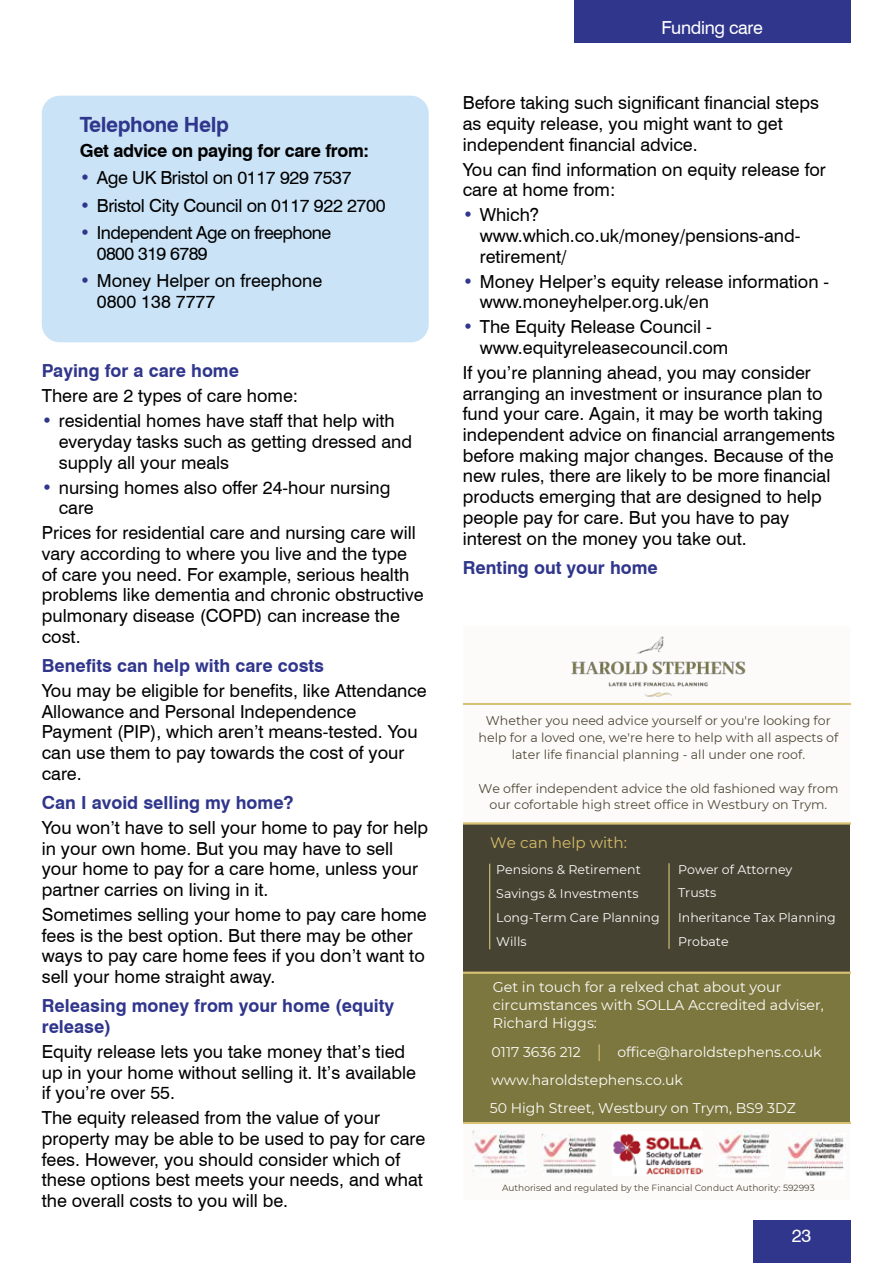
<style>
.page{position:relative;width:893px;height:1263px;background:#fff}
.page>*{position:absolute;margin:0;border:0;box-sizing:border-box;transform-origin:0 0}
.t1{font:700 21px "Swiss 721 BT";letter-spacing:-.02em;color:#30368c}
.t2{font:18px/20.7px "Swiss 721 BT";color:#000}
.t3{font:700 18px/20.7px "Swiss 721 BT";color:#30368c}
.t4{font:18px "Swiss 721 BT";letter-spacing:-.02em;color:#000}
.t5{font:18px/21px "Swiss 721 BT";letter-spacing:-.03em;color:#000}
.t6{font:700 18px "Swiss 721 BT";letter-spacing:-.02em;color:#000}
.t7{font:18px "Swiss 721 BT";letter-spacing:-.02em;color:#fff}
.t8{font:15.15px "Montserrat";color:#d5bc66}
.t9{font:14.25px/18px "Montserrat";color:#fefcfa}
.t10{font:14.1px/27.6px "Montserrat";color:#fefcfa}
.t11{font:12.6px/16.8px "Montserrat";color:#4f4735;text-align:center}
.t12{font:12.6px/24px "Montserrat";color:#fefcfa}
.t13{font:9px "Montserrat";color:#4f4735}
.s1{color:#30368c}
</style>
<div class="page">
<div style="left:574px;top:0;width:276px;height:43px;background:#30368c"></div>
<div style="left:753px;top:1220px;width:97px;height:43px;background:#30368c"></div>
<div style="left:42px;top:96px;width:387px;height:246px;background:#cae3f7;border-radius:18px"></div>
<div style="left:463px;top:626px;width:387px;height:574px;background:#fcfbfa"></div>
<img style="left:571px;top:636px;width:175px;height:61px">
<hr style="left:463px;top:703px;width:387px;height:2px;background:#d6c175">
<div style="left:463px;top:823px;width:387px;height:149px;background:#474333"></div>
<hr style="left:668px;top:863px;width:2px;height:86px;background:#d6c175">
<hr style="left:489px;top:864px;width:1px;height:85px;background:#d6c175">
<hr style="left:463px;top:1122px;width:387px;height:2px;background:#d6c175">
<div style="left:463px;top:972px;width:387px;height:149px;background:#7c773f"></div>
<hr style="left:463px;top:971px;width:387px;height:3px;background:#d6c175">
<img style="left:613px;top:1133px;width:89px;height:42px">
<img style="left:542px;top:1133px;width:55px;height:43px">
<img style="left:472px;top:1131px;width:54px;height:43px">
<hr style="left:463px;top:822px;width:387px;height:3px;background:#d6c175">
<svg style="left:599px;top:1044px;width:1px;height:17px"></svg>
<img style="left:785px;top:1133px;width:59px;height:43px">
<img style="left:716px;top:1131px;width:54px;height:43px">
<p class="t1" style="left:80px;top:111px;width:151px">Telephone Help</p>
<p class="t6" style="left:80px;top:139px;width:291px">Get advice on paying for care from:</p>
<p class="t4" style="left:80px;top:167px;width:273px"><span class="s1">•</span> Age UK Bristol on 0117 929 7537</p>
<p class="t4" style="left:80px;top:194px;width:307px"><span class="s1">•</span> Bristol City Council on 0117 922 2700</p>
<p class="t5" style="left:97px;top:222px;width:236px;text-indent:-17px"><span class="s1">•</span> Independent Age on freephone<br>0800 319 6789</p>
<p class="t2" style="left:97px;top:270px;width:227px;text-indent:-17px"><span class="s1">•</span> Money Helper on freephone<br>0800 138 7777</p>
<p class="t3" style="left:42px;top:360px;width:199px">Paying for a care home</p>
<p class="t2" style="left:42px;top:385px;width:258px">There are 2 types of care home:</p>
<p class="t2" style="left:59px;top:410px;width:355px;text-indent:-17px"><span class="s1">•</span> residential homes have staff that help with everyday tasks such as getting dressed and supply all your meals</p>
<p class="t2" style="left:59px;top:477px;width:333px;text-indent:-17px"><span class="s1">•</span> nursing homes also offer 24-hour nursing care</p>
<p class="t2" style="left:42px;top:522px;width:383px">Prices for residential care and nursing care will vary according to where you live and the type of care you need. For example, serious health problems like dementia and chronic obstructive pulmonary disease (COPD) can increase the cost.</p>
<p class="t3" style="left:42px;top:655px;width:284px">Benefits can help with care costs</p>
<p class="t2" style="left:42px;top:680px;width:386px">You may be eligible for benefits, like Attendance Allowance and Personal Independence Payment (PIP), which aren’t means-tested. You can use them to pay towards the cost of your care.</p>
<p class="t3" style="left:42px;top:792px;width:253px">Can I avoid selling my home?</p>
<p class="t2" style="left:42px;top:817px;width:388px">You won’t have to sell your home to pay for help in your own home. But you may have to sell your home to pay for a care home, unless your partner carries on living in it.</p>
<p class="t2" style="left:42px;top:904px;width:386px">Sometimes selling your home to pay care home fees is the best option. But there may be other ways to pay care home fees if you don’t want to sell your home straight away.</p>
<p class="t3" style="left:42px;top:995px;width:354px">Releasing money from your home (equity release)</p>
<p class="t2" style="left:42px;top:1041px;width:376px">Equity release lets you take money that’s tied up in your home without selling it. It’s available if you’re over 55.</p>
<p class="t2" style="left:42px;top:1107px;width:385px">The equity released from the value of your property may be able to be used to pay for care fees. However, you should consider which of these options best meets your needs, and what the overall costs to you will be.</p>
<p class="t7" style="left:662px;top:17px;width:103px">Funding care</p>
<p class="t2" style="left:463px;top:92px;width:358px">Before taking such significant financial steps as equity release, you might want to get independent financial advice.</p>
<p class="t2" style="left:463px;top:159px;width:365px">You can find information on equity release for care at home from:</p>
<p class="t2" style="left:480px;top:204px;width:322px;text-indent:-17px"><span class="s1">•</span> Which? www.which.co.uk/money/pensions-and&shy;retirement/</p>
<p class="t2" style="left:480px;top:271px;width:351px;text-indent:-17px"><span class="s1">•</span> Money Helper’s equity release information - www.moneyhelper.org.uk/en</p>
<p class="t2" style="left:480px;top:316px;width:250px;text-indent:-17px"><span class="s1">•</span> The Equity Release Council - www.equityreleasecouncil.com</p>
<p class="t2" style="left:463px;top:362px;width:374px">If you’re planning ahead, you may consider arranging an investment or insurance plan to fund your care. Again, it may be worth taking independent advice on financial arrangements before making major changes. Because of the new rules, there are likely to be more financial products emerging that are designed to help people pay for care. But you have to pay interest on the money you take out.</p>
<p class="t3" style="left:463px;top:557px;width:197px">Renting out your home</p>
<p class="t11" style="left:479px;top:712px;width:361px">Whether you need advice yourself or you're looking for help for a loved one, we're here to help with all aspects of later life financial planning - all under one roof.</p>
<p class="t11" style="left:478px;top:779px;width:361px">We offer independent advice the old fashioned way from our cofortable high street office in Westbury on Trym.</p>
<p class="t8" style="left:490px;top:832px;width:138px">We can help with:</p>
<p class="t12" style="left:496px;top:857px;width:165px">Pensions &amp; Retirement<br>Savings &amp; Investments<br>Long-Term Care Planning<br>Wills</p>
<p class="t9" style="left:493px;top:977px;width:333px">Get in touch for a relxed chat about your circumstances with SOLLA Accredited adviser,<br>Richard Higgs:</p>
<p class="t12" style="left:678px;top:858px;width:116px;line-height:22.8px">Power of Attorney<br>Trusts</p>
<p class="t12" style="left:678px;top:905px;width:159px">Inheritance Tax Planning<br>Probate</p>
<p class="t10" style="left:492px;top:1038px;width:91px">0117 3636 212</p>
<p class="t10" style="left:617px;top:1038px;width:206px">office@haroldstephens.co.uk</p>
<p class="t10" style="left:490px;top:1066px;width:308px">www.haroldstephens.co.uk<br>50 High Street, Westbury on Trym, BS9 3DZ</p>
<p class="t13" style="left:502px;top:1182px;width:314px">Authorised and regulated by the Financial Conduct Authority: 592993</p>
<p class="t7" style="left:792px;top:1225px;width:21px">23</p>
</div>
